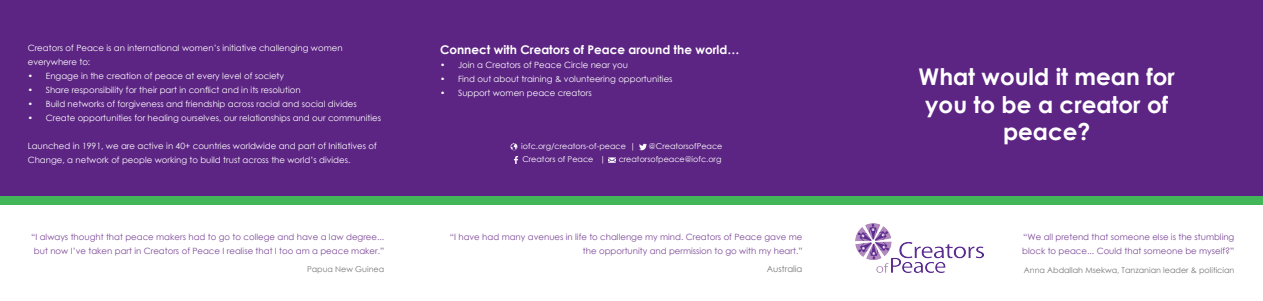
<style>
.page{position:relative;width:1263px;height:301px;background:#fff}
.page>*{position:absolute;margin:0;border:0;box-sizing:border-box;transform-origin:0 0}
.t1{font:700 23px/27.6px "Century Gothic";color:#fff;text-align:center}
.t2{font:700 12px "Century Gothic";color:#fff}
.t3{font:8.6px/14px "Century Gothic";color:#fff}
.t4{font:8.6px/14px "Century Gothic";color:#7d4998}
.t5{font:8.6px "Century Gothic";color:#77777a}
.t6{font:8px "Century Gothic";color:#fff}
.t7{font:8px "Century Gothic";color:#77777a}
</style>
<div class="page">
<div style="left:0;top:0;width:1263px;height:201px;background:#5c2483"></div>
<img style="left:856px;top:223px;width:128px;height:49px">
<svg style="left:609px;top:157px;width:7px;height:6px"></svg>
<svg style="left:513px;top:156px;width:6px;height:7px"></svg>
<svg style="left:639px;top:143px;width:7px;height:7px"></svg>
<svg style="left:510px;top:143px;width:7px;height:7px"></svg>
<div style="left:0;top:196px;width:1263px;height:9px;background:#43b65a"></div>
<p class="t3" style="left:28px;top:41px;width:316px">Creators of Peace is an international women’s initiative challenging women everywhere to:</p>
<p class="t3" style="left:28px;top:69px;width:258px">• Engage in the creation of peace at every level of society</p>
<p class="t3" style="left:28px;top:83px;width:274px">• Share responsibility for their part in conflict and in its resolution</p>
<p class="t3" style="left:28px;top:97px;width:331px">• Build networks of forgiveness and friendship across racial and social divides</p>
<p class="t3" style="left:28px;top:111px;width:355px">• Create opportunities for healing ourselves, our relationships and our communities</p>
<p class="t3" style="left:28px;top:139px;width:351px">Launched in 1991, we are active in 40+ countries worldwide and part of Initiatives of<br>Change, a network of people working to build trust across the world’s divides.</p>
<p class="t4" style="left:31px;top:229px;width:355px;text-align:center">“I always thought that peace makers had to go to college and have a law degree... but now I’ve taken part in Creators of Peace I realise that I too am a peace maker.”</p>
<p class="t7" style="left:307px;top:263px;width:79px">Papua New Guinea</p>
<p class="t2" style="left:440px;top:41px;width:301px">Connect with Creators of Peace around the world…</p>
<p class="t3" style="left:440px;top:58px;width:189px">• Join a Creators of Peace Circle near you</p>
<p class="t3" style="left:440px;top:72px;width:234px">• Find out about training &amp; volunteering opportunities</p>
<p class="t3" style="left:440px;top:86px;width:153px">• Support women peace creators</p>
<p class="t6" style="left:521px;top:141px;width:116px">iofc.org/creators-of-peace |</p>
<p class="t6" style="left:649px;top:141px;width:75px">@CreatorsofPeace</p>
<p class="t6" style="left:522px;top:154px;width:85px">Creators of Peace |</p>
<p class="t6" style="left:619px;top:154px;width:104px">creatorsofpeace@iofc.org</p>
<p class="t4" style="left:450px;top:229px;width:354px;text-align:right">“I have had many avenues in life to challenge my mind. Creators of Peace gave me the opportunity and permission to go with my heart.”</p>
<p class="t5" style="left:767px;top:262px;width:37px">Australia</p>
<p class="t1" style="left:919px;top:62px;width:258px">What would it mean for you to be a creator of peace?</p>
<p class="t4" style="left:1022px;top:229px;width:214px">“We all pretend that someone else is the stumbling block to peace... Could that someone be myself?”</p>
<p class="t7" style="left:1024px;top:264px;width:212px">Anna Abdallah Msekwa, Tanzanian leader &amp; politician</p>
</div>
